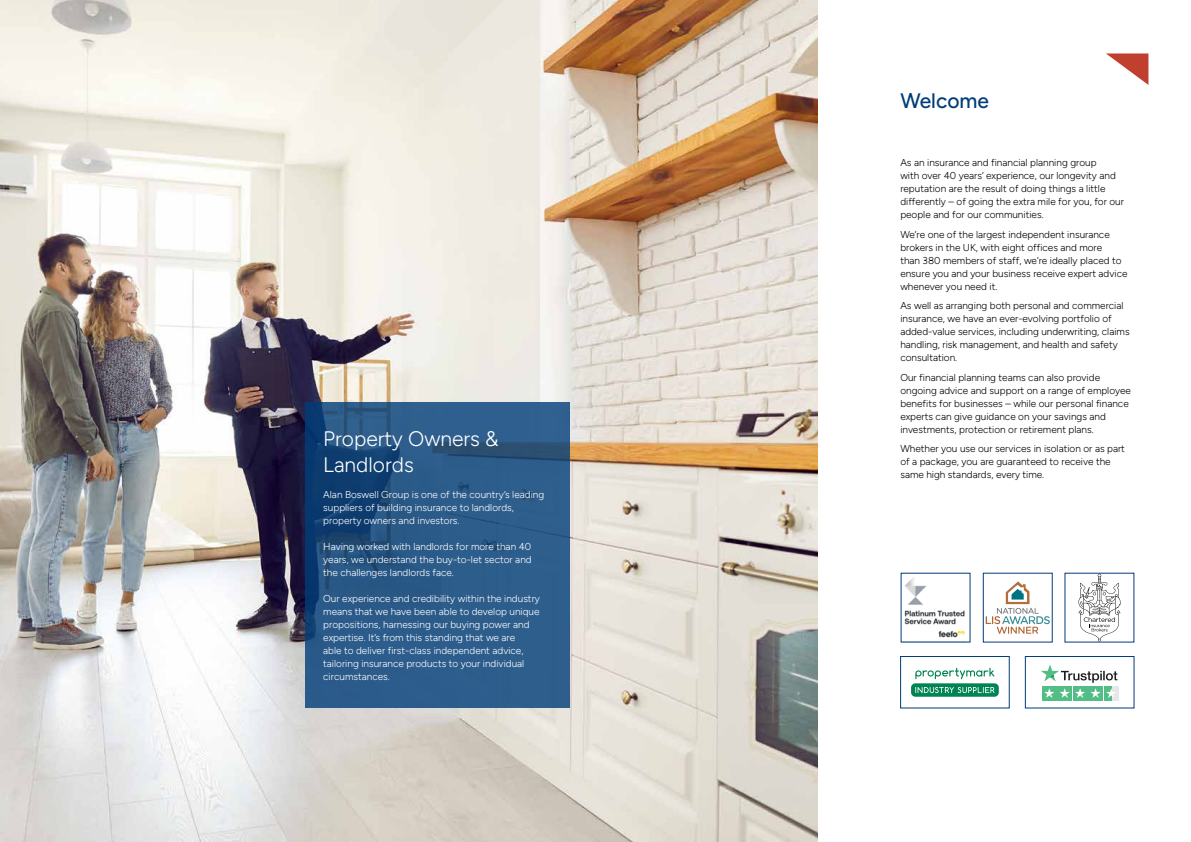
<style>
.page{position:relative;width:1191px;height:842px;background:#fff}
.page>*{position:absolute;margin:0;border:0;box-sizing:border-box;transform-origin:0 0}
.t1{font:300 21px/26px "Figtree";color:#fff}
.t2{font:500 21px "Figtree";color:#003d79}
.t3{font:300 10px/13px "Figtree";color:#000}
.t4{font:300 10px/13px "Figtree";color:#fff}
</style>
<div class="page">
<img style="left:0;top:0;width:817px;height:842px">
<svg style="left:1106px;top:53px;width:42px;height:32px"></svg>
<svg style="left:305px;top:403px;width:264px;height:305px;background:#285785"></svg>
<svg style="left:1078px;top:575px;width:42px;height:65px"></svg>
<img style="left:904px;top:577px;width:61px;height:61px">
<div style="left:903px;top:631px;width:18px;height:7px;background:#fff"></div>
<div style="left:900px;top:656px;width:109px;height:52px;border:1px solid #003d79"></div>
<div style="left:1025px;top:656px;width:109px;height:52px;border:1px solid #003d79"></div>
<svg style="left:915px;top:668px;width:79px;height:11px"></svg>
<div style="left:911px;top:683px;width:87px;height:14px;background:#008453;border-radius:4px"></div>
<svg style="left:915px;top:687px;width:79px;height:6px"></svg>
<div style="left:1042px;top:686px;width:14px;height:14px;background:#53bd86"></div>
<div style="left:1057px;top:686px;width:15px;height:14px;background:#53bd86"></div>
<div style="left:1073px;top:686px;width:14px;height:14px;background:#53bd86"></div>
<div style="left:1088px;top:686px;width:14px;height:14px;background:#53bd86"></div>
<svg style="left:1111px;top:686px;width:7px;height:14px"></svg>
<div style="left:1104px;top:686px;width:7px;height:14px;background:#53bd86"></div>
<svg style="left:1041px;top:664px;width:76px;height:34px"></svg>
<svg style="left:985px;top:581px;width:65px;height:53px"></svg>
<h1 class="t1" style="left:323px;top:425px;width:177px">Property Owners &amp;<br>Landlords</h1>
<p class="t4" style="left:323px;top:488px;width:222px">Alan Boswell Group is one of the country’s leading suppliers of building insurance to landlords, property owners and investors.</p>
<p class="t4" style="left:323px;top:540px;width:210px;text-align:justify">Having worked with landlords for more than 40 years, we understand the buy-to-let sector and the challenges landlords face.</p>
<p class="t4" style="left:323px;top:592px;width:218px">Our experience and credibility within the industry means that we have been able to develop unique propositions, harnessing our buying power and expertise. It’s from this standing that we are<br>able to deliver first-class independent advice, tailoring insurance products to your individual circumstances.</p>
<h1 class="t2" style="left:900px;top:88px;width:90px">Welcome</h1>
<p class="t3" style="left:900px;top:156px;width:225px">As an insurance and financial planning group<br>with over 40 years’ experience, our longevity and reputation are the result of doing things a little differently – of going the extra mile for you, for our people and for our communities.</p>
<p class="t3" style="left:900px;top:228px;width:229px">We’re one of the largest independent insurance brokers in the UK, with eight offices and more<br>than 380 members of staff, we’re ideally placed to ensure you and your business receive expert advice whenever you need it.</p>
<p class="t3" style="left:900px;top:299px;width:231px">As well as arranging both personal and commercial insurance, we have an ever-evolving portfolio of added-value services, including underwriting, claims handling, risk management, and health and safety consultation.</p>
<p class="t3" style="left:900px;top:371px;width:232px">Our financial planning teams can also provide ongoing advice and support on a range of employee benefits for businesses – while our personal finance experts can give guidance on your savings and investments, protection or retirement plans.</p>
<p class="t3" style="left:900px;top:442px;width:226px">Whether you use our services in isolation or as part of a package, you are guaranteed to receive the same high standards, every time.</p>
</div>
